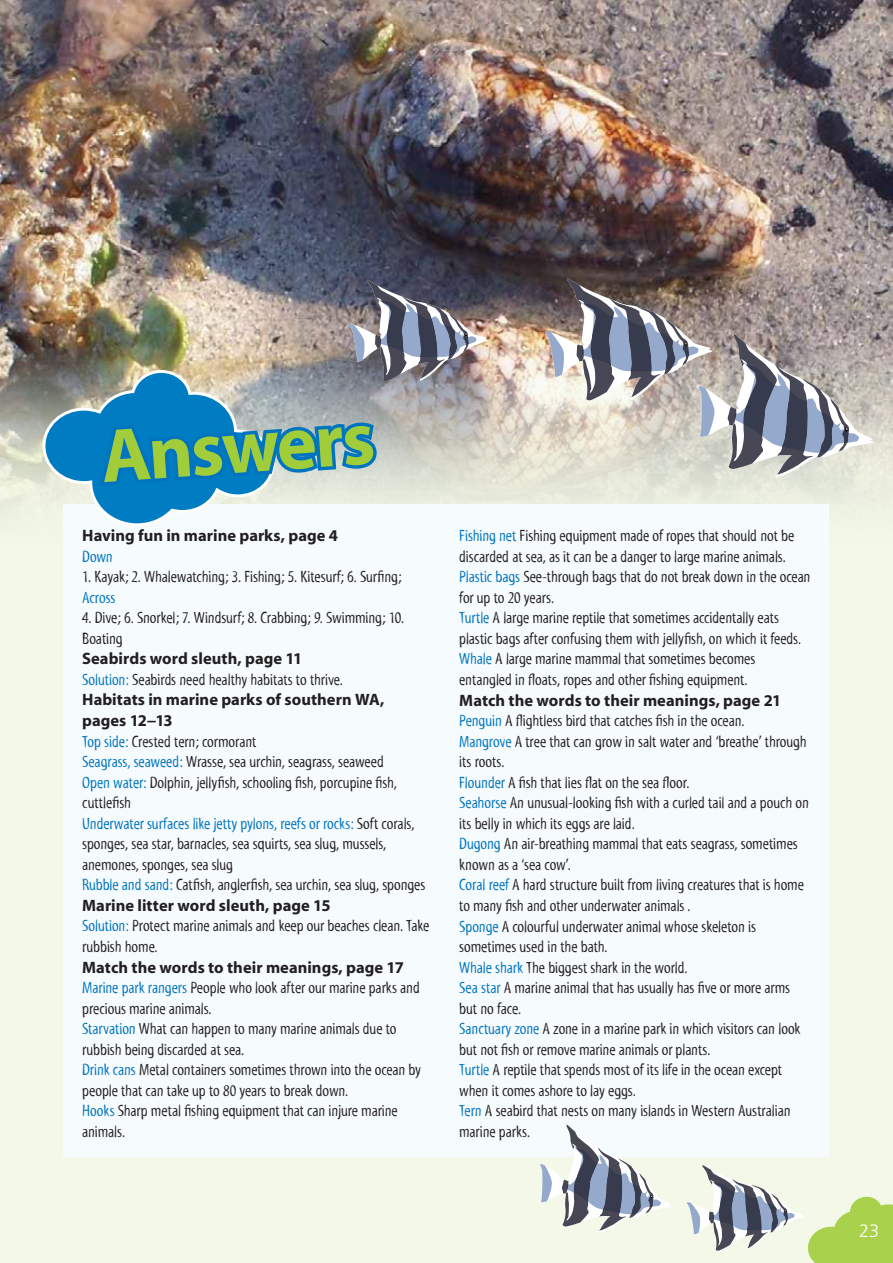
<style>
.page{position:relative;width:893px;height:1263px;background:#f3f8e8}
.page>*{position:absolute;margin:0;border:0;box-sizing:border-box;transform-origin:0 0}
.t1{font:76.2px "Myriad Headline";color:#a1cd3a}
.t2{font:300 18px "Frutiger";color:#fff}
.t3{font:16.5px/20.5px "Myriad Tilt";letter-spacing:-.01em;color:#231f20}
.t4{font:700 16.5px/20.5px "Myriad";color:#231f20}
.t5{font:16.5px "Myriad Tilt";letter-spacing:-.005em;color:#0074be}
.s1{color:#0074be}
</style>
<div class="page">
<img style="left:0;top:0;width:893px;height:554px">
<div style="left:64px;top:504px;width:765px;height:653px;background:#f6fbfe"></div>
<svg style="left:540px;top:1124px;width:131px;height:109px"></svg>
<svg style="left:687px;top:1165px;width:206px;height:98px"></svg>
<svg style="left:544px;top:277px;width:330px;height:200px"></svg>
<img style="left:41px;top:279px;width:448px;height:249px">
<h1 class="t1" style="left:99px;top:417px;width:274px;rotate:-4deg">Answers</h1>
<p class="t4" style="left:82px;top:526px;width:257px">Having fun in marine parks, page 4</p>
<p class="t5" style="left:82px;top:547px;width:32px">Down</p>
<p class="t3" style="left:82px;top:567px;width:321px">1. Kayak; 2. Whalewatching; 3. Fishing; 5. Kitesurf; 6. Surfing;</p>
<p class="t5" style="left:82px;top:588px;width:35px">Across</p>
<p class="t3" style="left:82px;top:608px;width:324px">4. Dive; 6. Snorkel; 7. Windsurf; 8. Crabbing; 9. Swimming; 10.<br>Boating</p>
<p class="t4" style="left:82px;top:649px;width:222px">Seabirds word sleuth, page 11</p>
<p class="t3" style="left:82px;top:669px;width:262px"><span class="s1">Solution:</span> Seabirds need healthy habitats to thrive.</p>
<p class="t4" style="left:82px;top:690px;width:304px">Habitats in marine parks of southern WA, pages 12−13</p>
<p class="t3" style="left:82px;top:731px;width:345px"><span class="s1">Top side:</span> Crested tern; cormorant<br><span class="s1">Seagrass, seaweed:</span> Wrasse, sea urchin, seagrass, seaweed<br><span class="s1">Open water:</span> Dolphin, jellyfish, schooling fish, porcupine fish, cuttlefish<br><span class="s1">Underwater surfaces like jetty pylons, reefs or rocks:</span> Soft corals, sponges, sea star, barnacles, sea squirts, sea slug, mussels, anemones, sponges, sea slug<br><span class="s1">Rubble and sand:</span> Catfish, anglerfish, sea urchin, sea slug, sponges</p>
<p class="t4" style="left:82px;top:896px;width:250px">Marine litter word sleuth, page 15</p>
<p class="t3" style="left:82px;top:916px;width:349px"><span class="s1">Solution:</span> Protect marine animals and keep our beaches clean. Take rubbish home.</p>
<p class="t4" style="left:82px;top:957px;width:323px">Match the words to their meanings, page 17</p>
<p class="t3" style="left:82px;top:978px;width:340px"><span class="s1">Marine park rangers</span> People who look after our marine parks and precious marine animals.<br><span class="s1">Starvation</span> What can happen to many marine animals due to rubbish being discarded at sea.<br><span class="s1">Drink cans</span> Metal containers sometimes thrown into the ocean by people that can take up to 80 years to break down.<br><span class="s1">Hooks</span> Sharp metal fishing equipment that can injure marine animals.</p>
<p class="t3" style="left:459px;top:526px;width:353px"><span class="s1">Fishing net</span> Fishing equipment made of ropes that should not be discarded at sea, as it can be a danger to large marine animals.<br><span class="s1">Plastic bags</span> See-through bags that do not break down in the ocean for up to 20 years.<br><span class="s1">Turtle</span> A large marine reptile that sometimes accidentally eats plastic bags after confusing them with jellyfish, on which it feeds.<br><span class="s1">Whale</span> A large marine mammal that sometimes becomes entangled in floats, ropes and other fishing equipment.</p>
<p class="t4" style="left:459px;top:690px;width:323px">Match the words to their meanings, page 21</p>
<p class="t3" style="left:459px;top:711px;width:351px"><span class="s1">Penguin</span> A flightless bird that catches fish in the ocean.<br><span class="s1">Mangrove</span> A tree that can grow in salt water and ‘breathe’ through its roots.<br><span class="s1">Flounder</span> A fish that lies flat on the sea floor.<br><span class="s1">Seahorse</span> An unusual-looking fish with a curled tail and a pouch on its belly in which its eggs are laid.<br><span class="s1">Dugong</span> An air-breathing mammal that eats seagrass, sometimes known as a ‘sea cow’.<br><span class="s1">Coral reef</span> A hard structure built from living creatures that is home to many fish and other underwater animals .<br><span class="s1">Sponge</span> A colourful underwater animal whose skeleton is sometimes used in the bath.<br><span class="s1">Whale shark</span> The biggest shark in the world.<br><span class="s1">Sea star</span> A marine animal that has usually has five or more arms but no face.<br><span class="s1">Sanctuary zone</span> A zone in a marine park in which visitors can look but not fish or remove marine animals or plants.<br><span class="s1">Turtle</span> A reptile that spends most of its life in the ocean except when it comes ashore to lay eggs.<br><span class="s1">Tern</span> A seabird that nests on many islands in Western Australian marine parks.</p>
<p class="t2" style="left:859px;top:1221px;width:22px">23</p>
</div>
